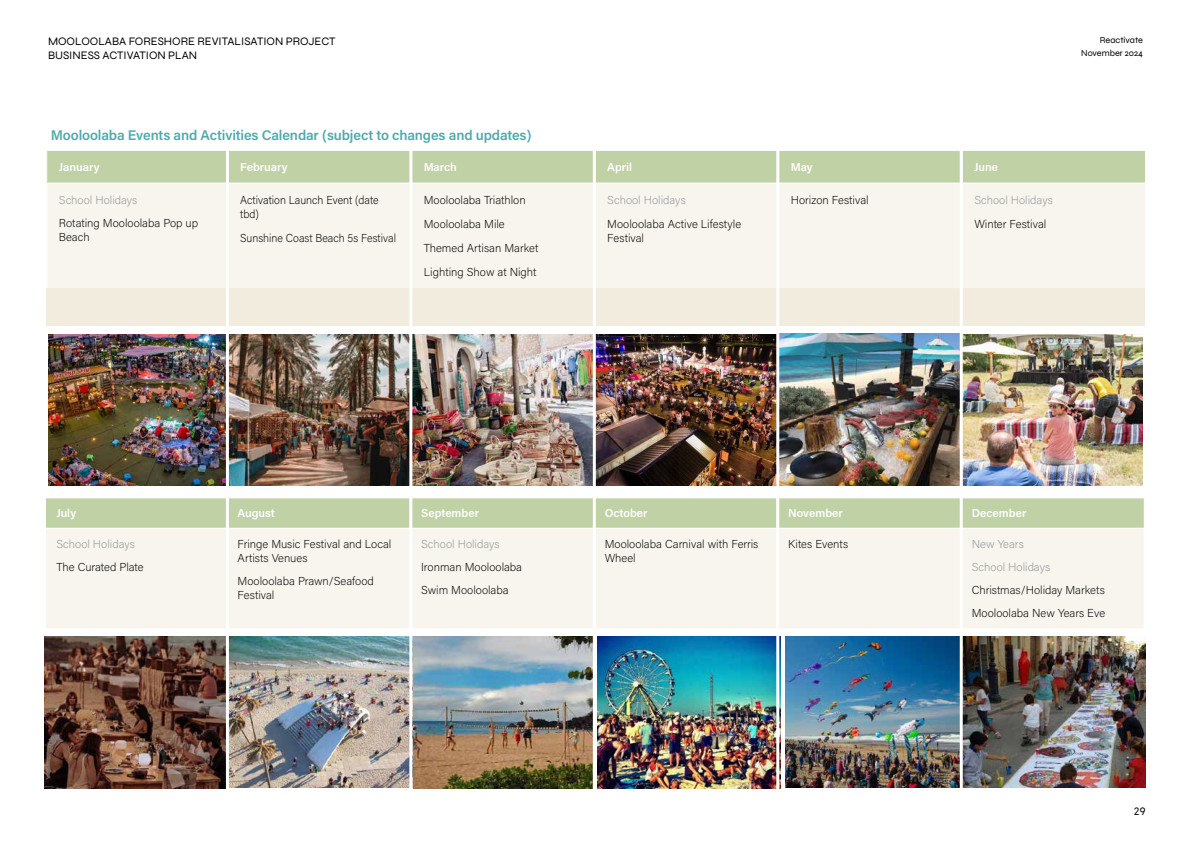
<style>
.page{position:relative;width:1191px;height:842px;background:#fff}
.page>*{position:absolute;margin:0;border:0;box-sizing:border-box;transform-origin:0 0}
.t1{font:600 14px "Acumin Pro";letter-spacing:-.01em;color:#4eacab}
.t2{font:200 11.5px/13.8px "Acumin Pro";color:#000}
.t3{font:200 11.5px/23.1px "Acumin Pro";color:#939598}
.t4{font:600 11.5px "Acumin Pro";color:#fff}
.t5{font:11.5px/13.8px "Syne";color:#000}
.t6{font:200 11.5px/13.8px "Acumin Pro";color:#000;scale:.95 1}
.t7{font:9px/12.8px "Syne";color:#000;text-align:right}
</style>
<div class="page">
<div style="left:45px;top:149px;width:1100px;height:181px;background:#f1ecde"></div>
<div style="left:47px;top:151px;width:1097px;height:32px;background:#c0d1a5"></div>
<div style="left:47px;top:184px;width:1097px;height:104px;background:#f8f5ef"></div>
<hr style="left:961px;top:184px;width:2px;height:104px;background:#fff">
<hr style="left:46px;top:183px;width:182px;height:1px;background:#fff">
<hr style="left:228px;top:183px;width:183px;height:1px;background:#fff">
<hr style="left:411px;top:183px;width:184px;height:1px;background:#fff">
<hr style="left:595px;top:183px;width:183px;height:1px;background:#fff">
<hr style="left:778px;top:183px;width:184px;height:1px;background:#fff">
<hr style="left:962px;top:183px;width:184px;height:1px;background:#fff">
<div style="left:45px;top:326px;width:1100px;height:26px;background:#fff"></div>
<img style="left:596px;top:333px;width:547px;height:153px">
<img style="left:45px;top:636px;width:548px;height:152px">
<img style="left:785px;top:637px;width:174px;height:151px">
<img style="left:962px;top:637px;width:183px;height:151px">
<img style="left:48px;top:334px;width:365px;height:152px">
<img style="left:412px;top:335px;width:180px;height:150px">
<img style="left:598px;top:637px;width:182px;height:152px">
<svg style="left:46px;top:498px;width:1097px;height:30px;background:#c1d2a6"></svg>
<div style="left:46px;top:529px;width:1097px;height:99px;background:#f8f5ef"></div>
<hr style="left:226px;top:142px;width:3px;height:655px;background:#fff">
<hr style="left:409px;top:142px;width:3px;height:655px;background:#fff">
<hr style="left:593px;top:142px;width:3px;height:655px;background:#fff">
<hr style="left:776px;top:142px;width:3px;height:655px;background:#fff">
<hr style="left:959px;top:142px;width:3px;height:655px;background:#fff">
<p class="t5" style="left:48px;top:34px;width:289px">MOOLOOLABA FORESHORE REVITALISATION PROJECT<br>BUSINESS ACTIVATION PLAN</p>
<p class="t1" style="left:51px;top:125px;width:482px">Mooloolaba Events and Activities Calendar (subject to changes and updates)</p>
<p class="t4" style="left:59px;top:159px;width:42px">January</p>
<p class="t4" style="left:240px;top:159px;width:49px">February</p>
<p class="t4" style="left:424px;top:159px;width:35px">March</p>
<p class="t4" style="left:607px;top:159px;width:26px">April</p>
<p class="t4" style="left:791px;top:159px;width:23px">May</p>
<p class="t4" style="left:974px;top:159px;width:25px">June</p>
<p class="t3" style="left:59px;top:188px;width:80px">School Holidays</p>
<p class="t2" style="left:59px;top:216px;width:141px">Rotating Mooloolaba Pop up<br>Beach</p>
<p class="t6" style="left:240px;top:193px;width:147px">Activation Launch Event (date tbd)</p>
<p class="t6" style="left:240px;top:230px;width:165px">Sunshine Coast Beach 5s Festival</p>
<p class="t2" style="left:424px;top:187px;width:116px;line-height:24px">Mooloolaba Triathlon<br>Mooloolaba Mile<br>Themed Artisan Market<br>Lighting Show at Night</p>
<p class="t3" style="left:607px;top:188px;width:80px">School Holidays</p>
<p class="t2" style="left:791px;top:193px;width:79px">Horizon Festival</p>
<p class="t3" style="left:974px;top:188px;width:80px">School Holidays</p>
<p class="t2" style="left:974px;top:217px;width:74px">Winter Festival</p>
<p class="t2" style="left:607px;top:217px;width:135px">Mooloolaba Active Lifestyle<br>Festival</p>
<p class="t7" style="left:1081px;top:33px;width:63px">Reactivate<br>November 2024</p>
<p class="t4" style="left:56px;top:505px;width:21px">July</p>
<p class="t4" style="left:238px;top:505px;width:39px">August</p>
<p class="t4" style="left:421px;top:505px;width:59px">September</p>
<p class="t4" style="left:604px;top:505px;width:44px">October</p>
<p class="t4" style="left:788px;top:505px;width:56px">November</p>
<p class="t4" style="left:971px;top:505px;width:56px">December</p>
<p class="t3" style="left:56px;top:532px;width:80px">School Holidays</p>
<p class="t2" style="left:56px;top:560px;width:89px">The Curated Plate</p>
<p class="t2" style="left:604px;top:537px;width:155px">Mooloolaba Carnival with Ferris<br>Wheel</p>
<p class="t2" style="left:788px;top:537px;width:61px">Kites Events</p>
<p class="t3" style="left:971px;top:532px;width:80px">New Years<br>School Holidays</p>
<p class="t2" style="left:971px;top:578px;width:135px;line-height:23.1px">Christmas/Holiday Markets<br>Mooloolaba New Years Eve</p>
<p class="t2" style="left:238px;top:537px;width:155px">Fringe Music Festival and Local<br>Artists Venues</p>
<p class="t2" style="left:238px;top:574px;width:138px">Mooloolaba Prawn/Seafood<br>Festival</p>
<p class="t3" style="left:421px;top:532px;width:80px">School Holidays</p>
<p class="t2" style="left:421px;top:555px;width:102px;line-height:23.1px">Ironman Mooloolaba<br>Swim Mooloolaba</p>
<p class="t5" style="left:1134px;top:804px;width:13px">29</p>
</div>
